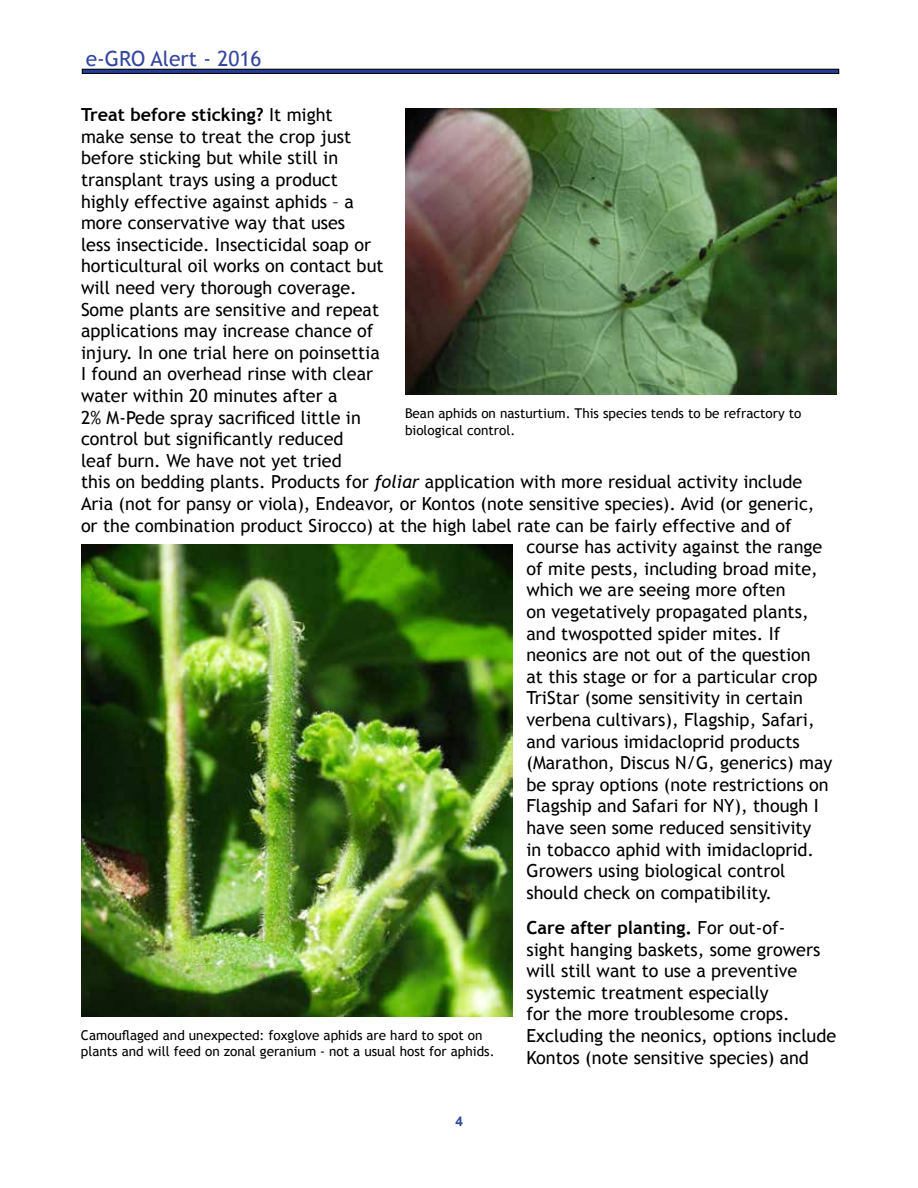
<style>
.page{position:relative;width:918px;height:1188px;background:#fff}
.page>*{position:absolute;margin:0;border:0;box-sizing:border-box;transform-origin:0 0}
.t1{font:21px "Trebuchet MS";color:#34469d}
.t2{font:18px/21.6px "Trebuchet MS";color:#000}
.t3{font:700 18px "Trebuchet MS";color:#000}
.t4{font:13.5px/16.2px "Trebuchet MS";color:#000}
.t5{font:700 13.5px "Arial";color:#2e499e}
.s1{font-weight:400}
.s2{font-style:italic}
.s3{font-weight:700}
</style>
<div class="page">
<hr style="left:82px;top:69px;width:757px;height:4px;background:#253d96">
<div style="left:82px;top:69px;width:757px;height:5px;border:1px solid #000"></div>
<img style="left:405px;top:108px;width:432px;height:287px">
<img style="left:81px;top:544px;width:432px;height:473px">
<p class="t1" style="left:86px;top:46px;width:177px">e-GRO Alert - 2016</p>
<p class="t3" style="left:81px;top:104px;width:253px">Treat before sticking? <span class="s1">It might</span></p>
<p class="t2" style="left:81px;top:126px;width:272px">make sense to treat the crop just</p>
<p class="t2" style="left:81px;top:148px;width:259px">before sticking but while still in</p>
<p class="t2" style="left:81px;top:169px;width:259px">transplant trays using a product</p>
<p class="t2" style="left:81px;top:191px;width:274px">highly effective against aphids – a</p>
<p class="t2" style="left:81px;top:212px;width:266px">more conservative way that uses</p>
<p class="t2" style="left:81px;top:234px;width:292px">less insecticide. Insecticidal soap or</p>
<p class="t2" style="left:81px;top:256px;width:304px">horticultural oil works on contact but</p>
<p class="t2" style="left:81px;top:277px;width:277px">will need very thorough coverage.</p>
<p class="t2" style="left:81px;top:299px;width:300px">Some plants are sensitive and repeat</p>
<p class="t2" style="left:81px;top:320px;width:294px">applications may increase chance of</p>
<p class="t2" style="left:81px;top:342px;width:300px">injury. In one trial here on poinsettia</p>
<p class="t2" style="left:81px;top:364px;width:294px">I found an overhead rinse with clear</p>
<p class="t2" style="left:81px;top:385px;width:258px">water within 20 minutes after a</p>
<p class="t2" style="left:81px;top:407px;width:281px">2% M-Pede spray sacrificed little in</p>
<p class="t2" style="left:81px;top:428px;width:264px">control but significantly reduced</p>
<p class="t2" style="left:81px;top:450px;width:262px">leaf burn. We have not yet tried</p>
<p class="t2" style="left:81px;top:472px;width:723px">this on bedding plants. Products for <span class="s2">foliar</span> application with more residual activity include</p>
<p class="t2" style="left:81px;top:493px;width:735px">Aria (not for pansy or viola), Endeavor, or Kontos (note sensitive species). Avid (or generic,</p>
<p class="t2" style="left:81px;top:515px;width:712px">or the combination product Sirocco) at the high label rate can be fairly effective and of</p>
<p class="t2" style="left:526px;top:536px;width:297px">course has activity against the range</p>
<p class="t2" style="left:526px;top:558px;width:293px">of mite pests, including broad mite,</p>
<p class="t2" style="left:526px;top:580px;width:261px">which we are seeing more often</p>
<p class="t2" style="left:526px;top:601px;width:284px">on vegetatively propagated plants,</p>
<p class="t2" style="left:526px;top:623px;width:256px">and twospotted spider mites. If</p>
<p class="t2" style="left:526px;top:644px;width:286px">neonics are not out of the question</p>
<p class="t2" style="left:526px;top:666px;width:292px">at this stage or for a particular crop</p>
<p class="t2" style="left:526px;top:688px;width:278px">TriStar (some sensitivity in certain</p>
<p class="t2" style="left:526px;top:709px;width:290px">verbena cultivars), Flagship, Safari,</p>
<p class="t2" style="left:526px;top:731px;width:275px">and various imidacloprid products</p>
<p class="t2" style="left:526px;top:752px;width:307px">(Marathon, Discus N/G, generics) may</p>
<p class="t2" style="left:526px;top:774px;width:304px">be spray options (note restrictions on</p>
<p class="t2" style="left:526px;top:796px;width:294px">Flagship and Safari for NY), though I</p>
<p class="t2" style="left:526px;top:817px;width:286px">have seen some reduced sensitivity</p>
<p class="t2" style="left:526px;top:839px;width:289px">in tobacco aphid with imidacloprid.</p>
<p class="t2" style="left:526px;top:860px;width:260px">Growers using biological control</p>
<p class="t2" style="left:526px;top:882px;width:247px">should check on compatibility.</p>
<p class="t2" style="left:526px;top:917px;width:311px"><span class="s3">Care after planting.</span> For out-of-<br>sight hanging baskets, some growers will still want to use a preventive systemic treatment especially<br>for the more troublesome crops.<br>Excluding the neonics, options include Kontos (note sensitive species) and</p>
<p class="t4" style="left:405px;top:406px;width:398px">Bean aphids on nasturtium. This species tends to be refractory to biological control.</p>
<p class="t4" style="left:81px;top:1027px;width:415px">Camouflaged and unexpected: foxglove aphids are hard to spot on plants and will feed on zonal geranium - not a usual host for aphids.</p>
<p class="t5" style="left:455px;top:1112px;width:9px">4</p>
</div>
